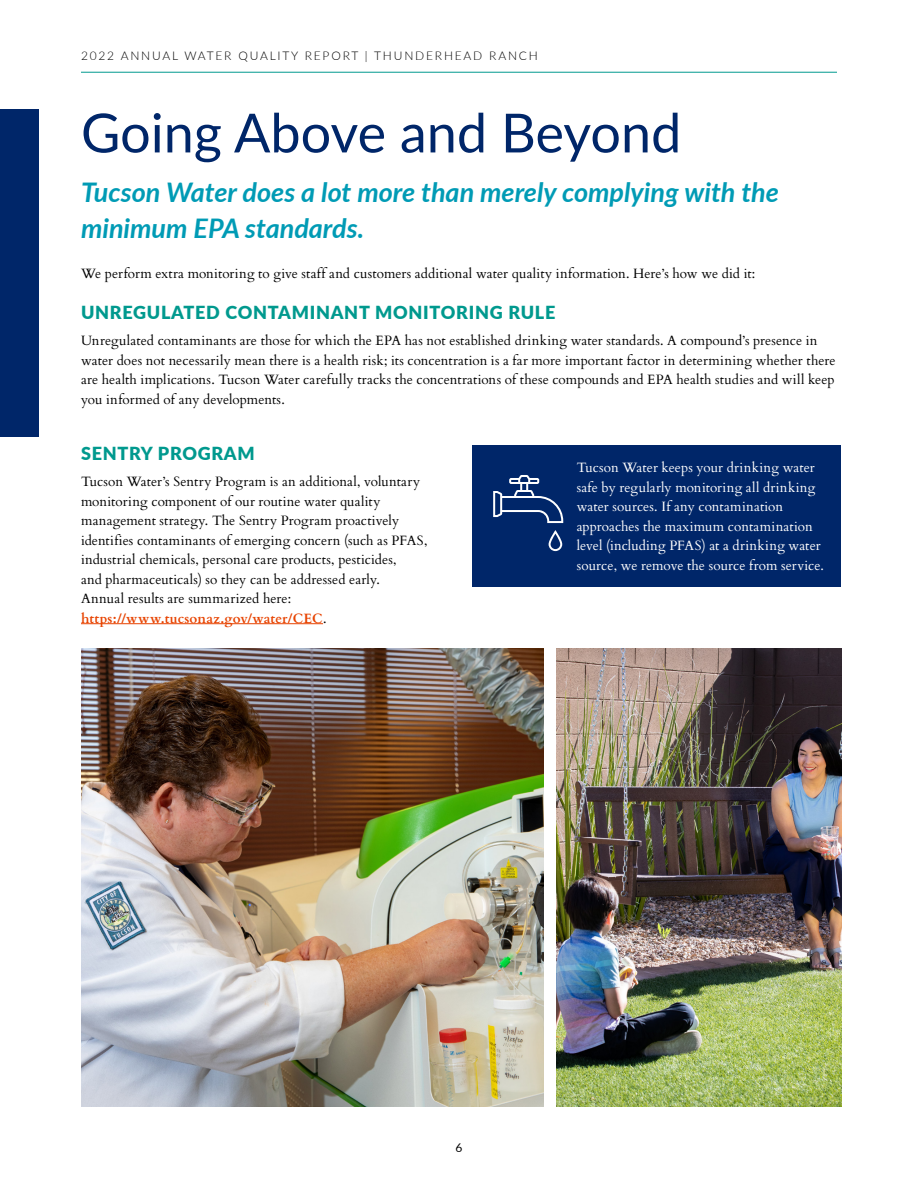
<style>
.page{position:relative;width:918px;height:1188px;background:#fff}
.page>*{position:absolute;margin:0;border:0;box-sizing:border-box;transform-origin:0 0}
.Heading_1{font:54px "Lato";color:#002669}
.Heading_2{font:italic 700 27px/36px "Lato";color:#009bb5}
.Heading_3{font:900 18px "Lato";letter-spacing:.04em;color:#00998e}
.Body_Text{font:13.5px/19.5px "Cardo";letter-spacing:.005em;color:#000}
.Heading_5{font:13.5px/19.5px "Cardo";letter-spacing:.01em;color:#fff}
.t1{font:300 12px "Lato";letter-spacing:.15em;color:#000}
.t2{font:12px "Lato";color:#000}
.s1{font-weight:700;color:#e74300}
</style>
<div class="page">
<hr style="left:81px;top:72px;width:756px;height:1px;background:#00998e">
<div style="left:0;top:109px;width:39px;height:328px;background:#002669"></div>
<div style="left:472px;top:446px;width:369px;height:141px;background:#002669"></div>
<svg style="left:493px;top:475px;width:70px;height:48px"></svg>
<svg style="left:549px;top:530px;width:13px;height:21px"></svg>
<hr style="left:81px;top:623px;width:242px;height:1px;background:#e74300">
<img style="left:81px;top:648px;width:462px;height:459px">
<img style="left:556px;top:648px;width:285px;height:459px">
<p class="t1" style="left:81px;top:47px;width:458px">2022 ANNUAL WATER QUALITY REPORT | THUNDERHEAD RANCH</p>
<p class="Heading_1" style="left:81px;top:94px;width:602px">Going Above and Beyond</p>
<p class="Heading_2" style="left:81px;top:173px;width:699px">Tucson Water does a lot more than merely complying with the minimum EPA standards.</p>
<p class="Body_Text" style="left:81px;top:263px;width:676px">We perform extra monitoring to give staff and customers additional water quality information. Here’s how we did it:</p>
<p class="Heading_3" style="left:81px;top:299px;width:476px">UNREGULATED CONTAMINANT MONITORING RULE</p>
<p class="Body_Text" style="left:81px;top:330px;width:756px">Unregulated contaminants are those for which the EPA has not established drinking water standards. A compound’s presence in water does not necessarily mean there is a health risk; its concentration is a far more important factor in determining whether there are health implications. Tucson Water carefully tracks the concentrations of these compounds and EPA health studies and will keep you informed of any developments.</p>
<p class="Heading_3" style="left:81px;top:440px;width:175px">SENTRY PROGRAM</p>
<p class="Body_Text" style="left:81px;top:471px;width:348px">Tucson Water’s Sentry Program is an additional, voluntary monitoring component of our routine water quality management strategy. The Sentry Program proactively identifies contaminants of emerging concern (such as PFAS, industrial chemicals, personal care products, pesticides,<br>and pharmaceuticals) so they can be addressed early.<br>Annual results are summarized here: <span class="s1">https://www.tucsonaz.gov/water/CEC</span>.</p>
<p class="Heading_5" style="left:577px;top:457px;width:249px">Tucson Water keeps your drinking water safe by regularly monitoring all drinking water sources. If any contamination approaches the maximum contamination level (including PFAS) at a drinking water source, we remove the source from service.</p>
<p class="t2" style="left:456px;top:1139px;width:8px">6</p>
</div>
